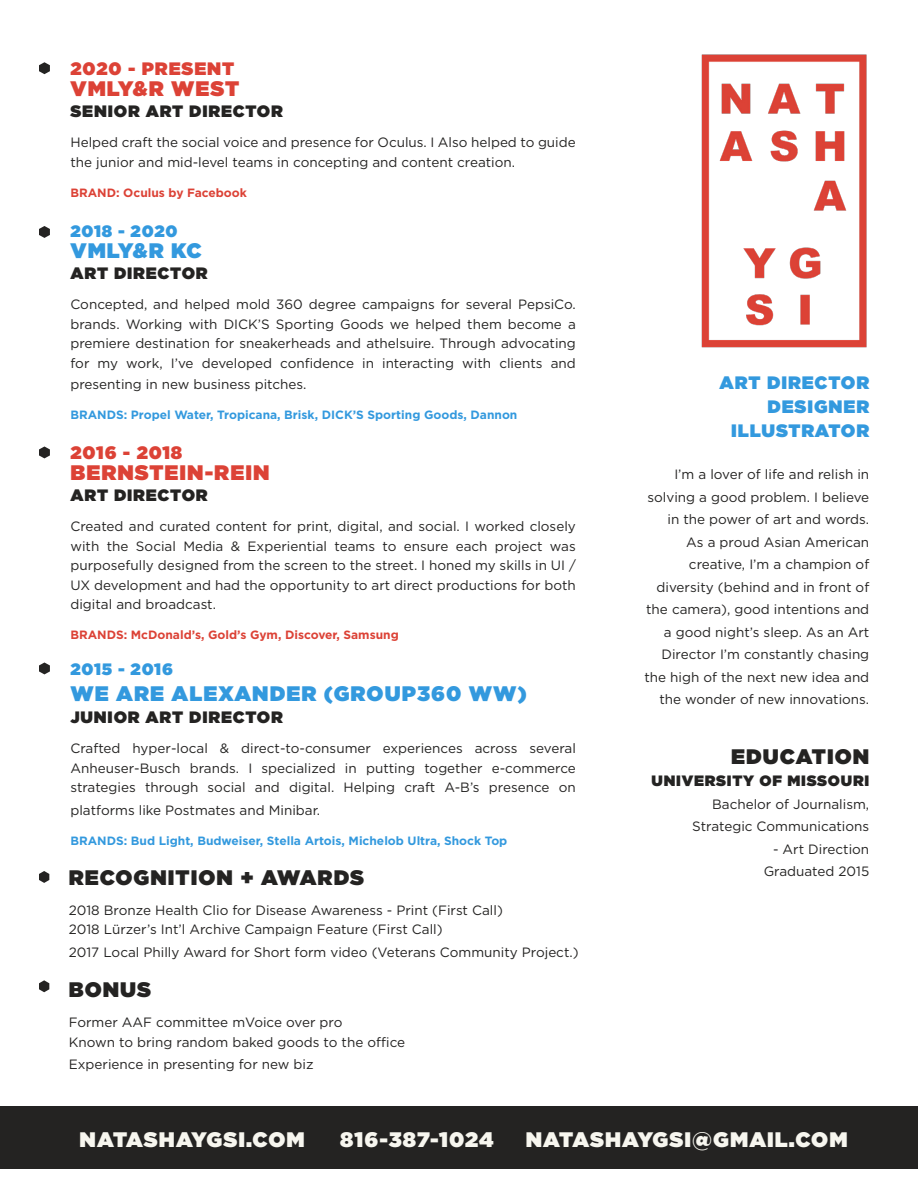
<style>
.page{position:relative;width:918px;height:1188px;background:#fff}
.page>*{position:absolute;margin:0;border:0;box-sizing:border-box;transform-origin:0 0}
.t1{font:900 21px "Gotham";letter-spacing:.05em;color:#f7f6ef}
.t2{font:900 21px "Gotham";letter-spacing:.05em;color:#3399de}
.t3{font:900 21px "Gotham";letter-spacing:.05em;color:#242322}
.t4{font:900 21px "Gotham";letter-spacing:.05em;color:#dc4236}
.t5{font:900 18px "Gotham";letter-spacing:.05em;color:#3399de}
.t6{font:900 18px "Gotham";letter-spacing:.05em;color:#dc4236}
.t7{font:900 16.5px "Gotham";letter-spacing:.05em;color:#242322}
.t8{font:900 16.5px "Gotham";letter-spacing:.05em;color:#3399de}
.t9{font:900 15px "Gotham";letter-spacing:.05em;color:#242322}
.t10{font:13.5px/22.5px "Gotham";color:#242322;text-align:justify}
.t11{font:700 12px "Gotham";color:#3399de}
.t12{font:700 12px "Gotham";color:#dc4236}
</style>
<div class="page">
<img style="left:701px;top:54px;width:166px;height:294px">
<div style="left:0;top:1106px;width:918px;height:62px;background:#242322"></div>
<svg style="left:39px;top:226px;width:11px;height:12px"></svg>
<svg style="left:39px;top:446px;width:11px;height:12px"></svg>
<svg style="left:39px;top:62px;width:11px;height:12px"></svg>
<svg style="left:39px;top:662px;width:11px;height:12px"></svg>
<svg style="left:39px;top:871px;width:10px;height:12px"></svg>
<svg style="left:39px;top:980px;width:10px;height:12px"></svg>
<p class="t6" style="left:70px;top:56px;width:165px">2020 - PRESENT</p>
<p class="t4" style="left:70px;top:74px;width:170px">VMLY&amp;R WEST</p>
<p class="t7" style="left:70px;top:99px;width:214px">SENIOR ART DIRECTOR</p>
<p class="t10" style="left:70px;top:132px;width:507px;line-height:19.5px">Helped craft the social voice and presence for Oculus. I Also helped to guide the junior and mid-level teams in concepting and content creation.</p>
<p class="t12" style="left:70px;top:184px;width:178px">BRAND: Oculus by Facebook</p>
<p class="t8" style="left:70px;top:220px;width:109px">2018 - 2020</p>
<p class="t2" style="left:70px;top:236px;width:133px">VMLY&amp;R KC</p>
<p class="t7" style="left:70px;top:262px;width:139px">ART DIRECTOR</p>
<p class="t10" style="left:70px;top:294px;width:507px;line-height:19.5px">Concepted, and helped mold 360 degree campaigns for several PepsiCo. brands. Working with DICK’S Sporting Goods we helped them become a premiere destination for sneakerheads and athelsuire. Through advocating for my work, I’ve developed confidence in interacting with clients and</p>
<p class="t10" style="left:70px;top:372px;width:238px">presenting in new business pitches.</p>
<p class="t11" style="left:70px;top:407px;width:448px">BRANDS: Propel Water, Tropicana, Brisk, DICK’S Sporting Goods, Dannon</p>
<p class="t6" style="left:70px;top:440px;width:113px">2016 - 2018</p>
<p class="t4" style="left:70px;top:458px;width:201px">BERNSTEIN-REIN</p>
<p class="t7" style="left:70px;top:484px;width:139px">ART DIRECTOR</p>
<p class="t10" style="left:70px;top:517px;width:507px;line-height:19.5px">Created and curated content for print, digital, and social. I worked closely with the Social Media &amp; Experiential teams to ensure each project was purposefully designed from the screen to the street. I honed my skills in UI / UX development and had the opportunity to art direct productions for both digital and broadcast.</p>
<p class="t12" style="left:70px;top:627px;width:330px">BRANDS: McDonald’s, Gold’s Gym, Discover, Samsung</p>
<p class="t8" style="left:70px;top:658px;width:104px">2015 - 2016</p>
<p class="t2" style="left:70px;top:678px;width:458px">WE ARE ALEXANDER (GROUP360 WW)</p>
<p class="t7" style="left:70px;top:705px;width:214px">JUNIOR ART DIRECTOR</p>
<p class="t10" style="left:70px;top:738px;width:507px;line-height:19.5px">Crafted hyper-local &amp; direct-to-consumer experiences across several Anheuser-Busch brands. I specialized in putting together e-commerce strategies through social and digital. Helping craft A-B’s presence on</p>
<p class="t10" style="left:70px;top:798px;width:251px">platforms like Postmates and Minibar.</p>
<p class="t11" style="left:70px;top:832px;width:438px">BRANDS: Bud Light, Budweiser, Stella Artois, Michelob Ultra, Shock Top</p>
<p class="t3" style="left:69px;top:862px;width:297px">RECOGNITION + AWARDS</p>
<p class="t10" style="left:69px;top:899px;width:436px">2018 Bronze Health Clio for Disease Awareness - Print (First Call)</p>
<p class="t10" style="left:69px;top:918px;width:375px">2018 Lürzer’s Int’l Archive Campaign Feature (First Call)</p>
<p class="t10" style="left:69px;top:941px;width:511px">2017 Local Philly Award for Short form video (Veterans Community Project.)</p>
<p class="t3" style="left:69px;top:975px;width:84px">BONUS</p>
<p class="t10" style="left:69px;top:1011px;width:275px">Former AAF committee mVoice over pro</p>
<p class="t10" style="left:69px;top:1030px;width:338px">Known to bring random baked goods to the office</p>
<p class="t10" style="left:69px;top:1053px;width:246px">Experience in presenting for new biz</p>
<p class="t5" style="left:720px;top:370px;width:151px">ART DIRECTOR</p>
<p class="t5" style="left:767px;top:394px;width:103px">DESIGNER</p>
<p class="t5" style="left:731px;top:418px;width:139px">ILLUSTRATOR</p>
<p class="t10" style="left:644px;top:463px;width:226px;text-align:right">I’m a lover of life and relish in solving a good problem. I believe in the power of art and words.<br>As a proud Asian American creative, I’m a champion of diversity (behind and in front of the camera), good intentions and a good night’s sleep. As an Art<br>Director I’m constantly chasing the high of the next new idea and the wonder of new innovations.</p>
<p class="t3" style="left:731px;top:741px;width:140px">EDUCATION</p>
<p class="t9" style="left:652px;top:770px;width:219px">UNIVERSITY OF MISSOURI</p>
<p class="t10" style="left:712px;top:793px;width:159px">Bachelor of Journalism,</p>
<p class="t10" style="left:692px;top:815px;width:179px">Strategic Communications</p>
<p class="t10" style="left:773px;top:838px;width:98px">- Art Direction</p>
<p class="t10" style="left:764px;top:860px;width:107px">Graduated 2015</p>
<p class="t1" style="left:80px;top:1124px;width:227px">NATASHAYGSI.COM</p>
<p class="t1" style="left:340px;top:1124px;width:155px">816-387-1024</p>
<p class="t1" style="left:526px;top:1124px;width:323px">NATASHAYGSI@GMAIL.COM</p>
</div>
